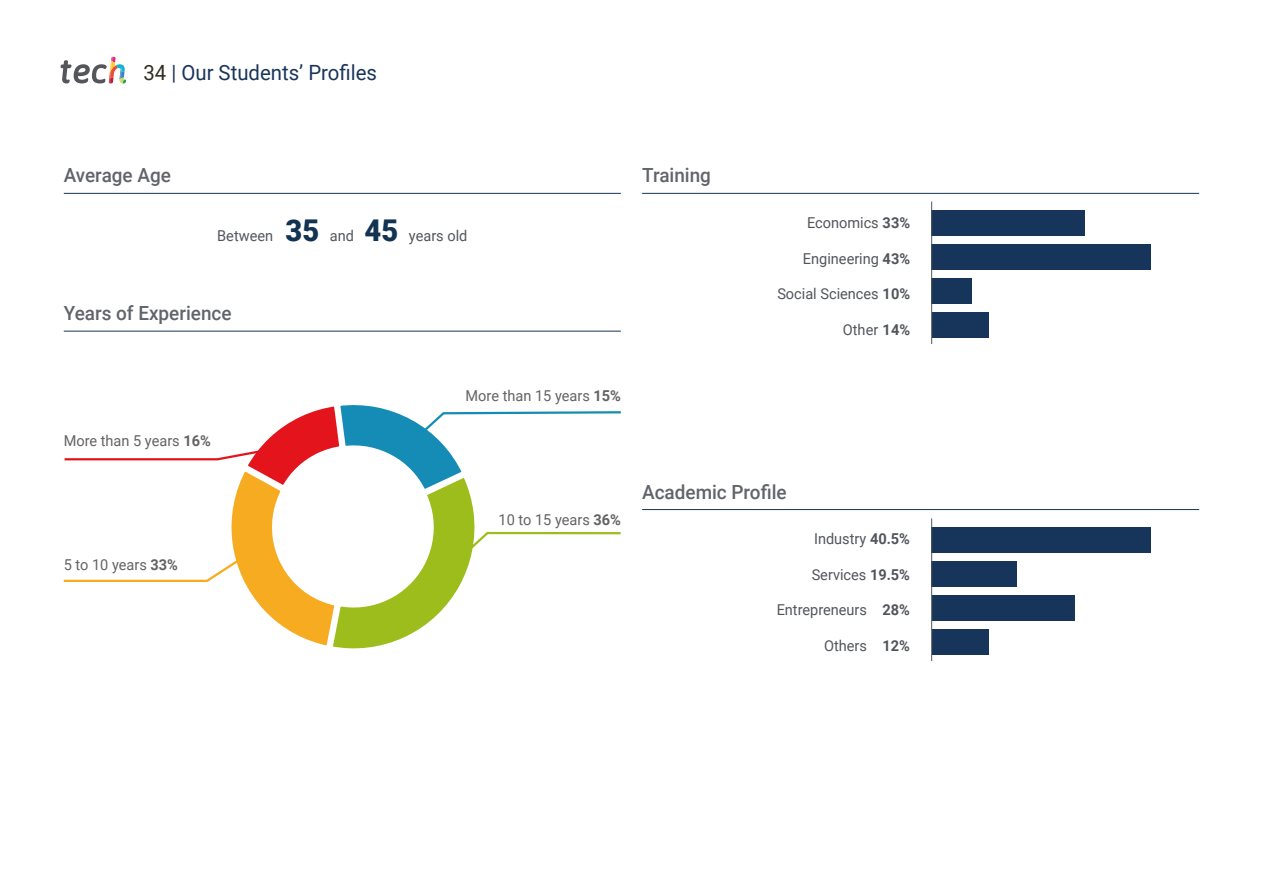
<style>
.page{position:relative;width:1263px;height:893px;background:#fff}
.page>*{position:absolute;margin:0;border:0;box-sizing:border-box;transform-origin:0 0}
.t1{font:21px "Roboto";color:#1a355c}
.t2{font:500 19.5px "Roboto";color:#61646a}
.t3{font:15px "Roboto";color:#52555b}
.t4{font:15px "Roboto";color:#636363}
.s1{color:#312e20}
.s2{font-weight:900;font-size:30px;color:#123352}
.s3{font-weight:700}
</style>
<div class="page">
<svg style="left:61px;top:57px;width:65px;height:27px"></svg>
<hr style="left:64px;top:193px;width:557px;height:1px;background:#17355b">
<hr style="left:64px;top:331px;width:557px;height:1px;background:#17355b">
<hr style="left:642px;top:193px;width:557px;height:1px;background:#17355b">
<hr style="left:642px;top:509px;width:557px;height:1px;background:#17355b">
<svg style="left:63px;top:405px;width:558px;height:244px"></svg>
<div style="left:932px;top:278px;width:40px;height:25px;background:#17355b"></div>
<div style="left:932px;top:210px;width:153px;height:25px;background:#17355b"></div>
<div style="left:932px;top:244px;width:219px;height:25px;background:#17355b"></div>
<div style="left:932px;top:312px;width:57px;height:25px;background:#17355b"></div>
<hr style="left:931px;top:201px;width:1px;height:143px;background:#52555b">
<div style="left:932px;top:595px;width:142px;height:25px;background:#17355b"></div>
<div style="left:932px;top:527px;width:219px;height:25px;background:#17355b"></div>
<div style="left:932px;top:561px;width:85px;height:25px;background:#17355b"></div>
<div style="left:932px;top:629px;width:57px;height:25px;background:#17355b"></div>
<hr style="left:931px;top:518px;width:1px;height:143px;background:#52555b">
<h1 class="t1" style="left:144px;top:57px;width:235px"><span class="s1">34</span> | Our Students’ Profiles</h1>
<h2 class="t2" style="left:64px;top:161px;width:109px">Average Age</h2>
<p class="t3" style="left:217px;top:225px;width:252px">Between <span class="s2">35</span> and <span class="s2">45</span> years old</p>
<h2 class="t2" style="left:64px;top:300px;width:169px">Years of Experience</h2>
<p class="t4" style="left:64px;top:430px;width:149px">More than 5 years <span class="s3">16%</span></p>
<p class="t4" style="left:64px;top:555px;width:116px">5 to 10 years <span class="s3">33%</span></p>
<p class="t4" style="left:466px;top:385px;width:157px">More than 15 years <span class="s3">15%</span></p>
<p class="t4" style="left:499px;top:509px;width:124px">10 to 15 years <span class="s3">36%</span></p>
<h2 class="t2" style="left:642px;top:161px;width:70px">Training</h2>
<p class="t3" style="left:807px;top:212px;width:105px">Economics <span class="s3">33%</span></p>
<p class="t3" style="left:803px;top:248px;width:109px">Engineering <span class="s3">43%</span></p>
<p class="t3" style="left:777px;top:283px;width:134px">Social Sciences <span class="s3">10%</span></p>
<p class="t3" style="left:843px;top:319px;width:69px">Other <span class="s3">14%</span></p>
<h2 class="t2" style="left:642px;top:478px;width:146px">Academic Profile</h2>
<p class="t3" style="left:814px;top:528px;width:97px">Industry <span class="s3">40.5%</span></p>
<p class="t3" style="left:812px;top:564px;width:100px">Services <span class="s3">19.5%</span></p>
<p class="t3" style="left:777px;top:599px;width:135px">Entrepreneurs <span class="s3">28%</span></p>
<p class="t3" style="left:824px;top:635px;width:87px">Others <span class="s3">12%</span></p>
</div>
